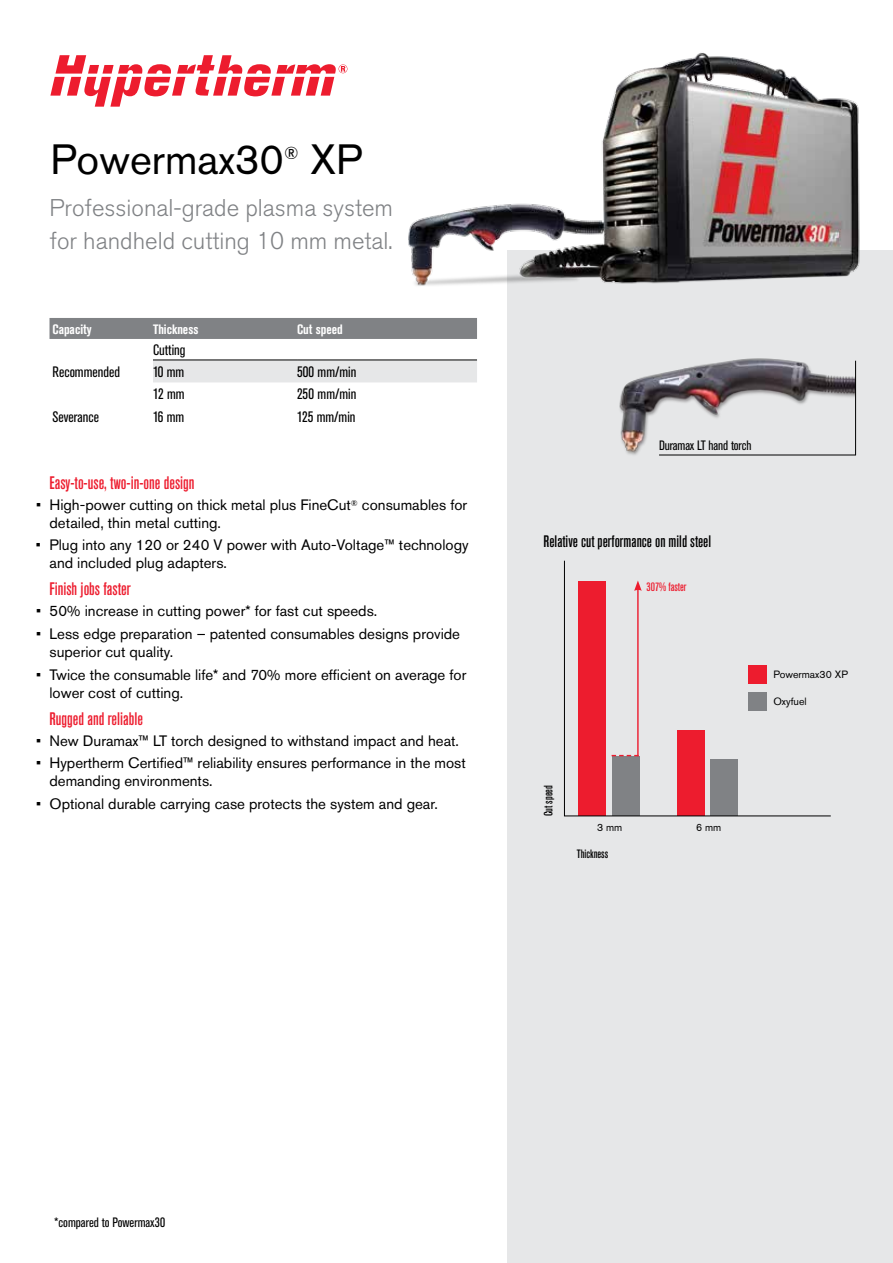
<style>
.page{position:relative;width:893px;height:1263px;background:#fff}
.page>*{position:absolute;margin:0;border:0;box-sizing:border-box;transform-origin:0 0}
.t1{font:42px "Akzidenz Grotesk Pro";color:#000}
.t2{font:300 24px/33px "Akzidenz Grotesk Pro";color:#808285}
.t3{font:500 condensed 18px "Akzidenz Grotesk Pro";color:#ed1c2e}
.t4{font:17.4px "Akzidenz Grotesk Pro";color:#000}
.t5{font:500 condensed 16.5px "Akzidenz Grotesk Pro";color:#000}
.t6{font:15px/18px "Akzidenz Grotesk Pro";color:#000}
.t7{font:condensed 15px "Akzidenz Grotesk Pro";color:#000}
.t8{font:condensed 13.5px "Akzidenz Grotesk Pro";letter-spacing:-.01em;color:#000}
.t9{font:700 condensed 13.5px "Akzidenz Grotesk Pro";color:#fff}
.t10{font:500 condensed 12px "Akzidenz Grotesk Pro";color:#000}
.t11{font:500 condensed 12px "Akzidenz Grotesk Pro";color:#ed1c2e}
.t12{font:10.5px "Akzidenz Grotesk Pro";color:#000}
</style>
<div class="page">
<div style="left:508px;top:250px;width:385px;height:1013px;background:#e6e7e8"></div>
<img style="left:619px;top:358px;width:236px;height:97px">
<hr style="left:659px;top:455px;width:197px;height:1px;background:#000">
<hr style="left:855px;top:361px;width:1px;height:94px;background:#000">
<svg style="left:564px;top:560px;width:267px;height:257px"></svg>
<div style="left:50px;top:318px;width:427px;height:21px;background:#808285"></div>
<div style="left:153px;top:361px;width:324px;height:21px;background:#e6e7e8"></div>
<hr style="left:153px;top:360px;width:144px;height:1px;background:#000">
<hr style="left:297px;top:360px;width:180px;height:1px;background:#000">
<svg style="left:50px;top:55px;width:297px;height:52px"></svg>
<img style="left:408px;top:52px;width:452px;height:239px">
<h1 class="t1" style="left:50px;top:132px;width:235px">Powermax30</h1>
<p class="t4" style="left:284px;top:141px;width:16px">®</p>
<h1 class="t1" style="left:310px;top:132px;width:54px">XP</h1>
<h2 class="t2" style="left:50px;top:191px;width:345px">Professional-grade plasma system for handheld cutting 10 mm metal.</h2>
<p class="t9" style="left:52px;top:320px;width:41px">Capacity</p>
<p class="t9" style="left:153px;top:320px;width:47px">Thickness</p>
<p class="t9" style="left:297px;top:320px;width:47px">Cut speed</p>
<p class="t7" style="left:153px;top:340px;width:34px">Cutting</p>
<p class="t7" style="left:52px;top:362px;width:69px">Recommended</p>
<p class="t7" style="left:153px;top:362px;width:33px">10 mm</p>
<p class="t7" style="left:297px;top:362px;width:61px">500 mm/min</p>
<p class="t7" style="left:153px;top:384px;width:33px">12 mm</p>
<p class="t7" style="left:297px;top:384px;width:61px">250 mm/min</p>
<p class="t7" style="left:53px;top:407px;width:48px">Severance</p>
<p class="t7" style="left:153px;top:407px;width:33px">16 mm</p>
<p class="t7" style="left:297px;top:407px;width:60px">125 mm/min</p>
<p class="t3" style="left:50px;top:471px;width:147px">Easy-to-use, two-in-one design</p>
<p class="t6" style="left:49px;top:496px;width:419px;text-indent:-13px">• High-power cutting on thick metal plus FineCut<sup>®</sup> consumables for detailed, thin metal cutting.</p>
<p class="t6" style="left:49px;top:536px;width:421px;text-indent:-14px">• Plug into any 120 or 240 V power with Auto-Voltage™ technology and included plug adapters.</p>
<p class="t3" style="left:50px;top:577px;width:83px">Finish jobs faster</p>
<p class="t6" style="left:36px;top:602px;width:343px">• 50% increase in cutting power* for fast cut speeds.</p>
<p class="t6" style="left:50px;top:625px;width:412px;text-indent:-14px">• Less edge preparation – patented consumables designs provide superior cut quality.</p>
<p class="t6" style="left:50px;top:665px;width:418px;text-indent:-14px">• Twice the consumable life* and 70% more efficient on average for lower cost of cutting.</p>
<p class="t3" style="left:50px;top:706px;width:95px">Rugged and reliable</p>
<p class="t6" style="left:36px;top:731px;width:425px">• New Duramax™ LT torch designed to withstand impact and heat.</p>
<p class="t6" style="left:50px;top:754px;width:418px;text-indent:-14px">• Hypertherm Certified™ reliability ensures performance in the most demanding environments.</p>
<p class="t6" style="left:36px;top:794px;width:403px">• Optional durable carrying case protects the system and gear.</p>
<p class="t8" style="left:659px;top:437px;width:94px">Duramax LT hand torch</p>
<p class="t5" style="left:544px;top:531px;width:169px">Relative cut performance on mild steel</p>
<p class="t11" style="left:646px;top:579px;width:42px">307% faster</p>
<p class="t10" style="left:541px;top:816px;width:33px;rotate:-90deg">Cut speed</p>
<p class="t12" style="left:597px;top:820px;width:27px">3 mm</p>
<p class="t12" style="left:696px;top:820px;width:27px">6 mm</p>
<p class="t10" style="left:577px;top:846px;width:33px">Thickness</p>
<p class="t12" style="left:773px;top:667px;width:76px">Powermax30 XP</p>
<p class="t12" style="left:773px;top:694px;width:35px">Oxyfuel</p>
<p class="t8" style="left:54px;top:1213px;width:113px">*compared to Powermax30</p>
</div>
